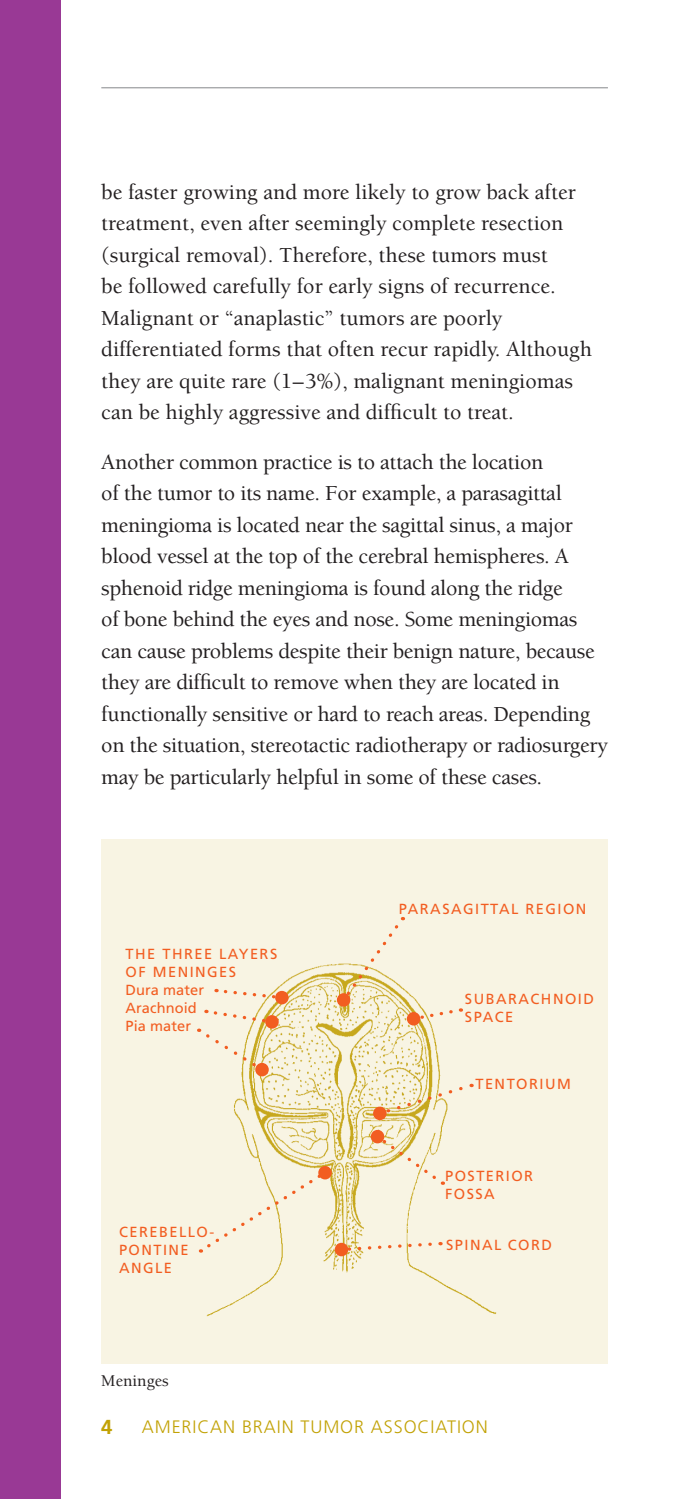
<style>
.page{position:relative;width:689px;height:1499px;background:#fff}
.page>*{position:absolute;margin:0;border:0;box-sizing:border-box;transform-origin:0 0}
.body_text_p8_before{font:500 22.05px/31.5px "Berkeley";letter-spacing:-.015em;color:#231f20}
.t1{font:700 20.25px "Frutiger";color:#c2a205}
.t2{font:300 18px "Frutiger";letter-spacing:.05em;color:#c2a205}
.t3{font:500 16.88px "Berkeley";color:#231f20}
.term{font:14.62px/18px "Frutiger";letter-spacing:.1em;color:#f25d21}
.term-2{font:14.62px "Frutiger";letter-spacing:.005em;color:#f25d21}
</style>
<div class="page">
<hr style="left:101px;top:87px;width:507px;height:1px;background:#939598">
<div style="left:0;top:0;width:61px;height:1498px;background:#993995"></div>
<div style="left:101px;top:840px;width:507px;height:523px;background:#f8f4e3"></div>
<svg style="left:216px;top:988px;width:67px;height:13px"></svg>
<div style="left:275px;top:991px;width:13px;height:13px;background:#f25d21;border-radius:50%"></div>
<div style="left:265px;top:1015px;width:14px;height:13px;background:#f25d21;border-radius:50%"></div>
<svg style="left:199px;top:1009px;width:74px;height:62px;background:#f3e6c9"></svg>
<div style="left:255px;top:1063px;width:14px;height:13px;background:#f25d21;border-radius:50%"></div>
<svg style="left:380px;top:1084px;width:85px;height:32px;background:#efe2bb"></svg>
<div style="left:373px;top:1106px;width:13px;height:14px;background:#f25d21;border-radius:50%"></div>
<svg style="left:342px;top:917px;width:61px;height:84px;background:#f3e9cc"></svg>
<div style="left:337px;top:993px;width:13px;height:13px;background:#f25d21;border-radius:50%"></div>
<svg style="left:413px;top:1008px;width:48px;height:14px"></svg>
<div style="left:407px;top:1012px;width:13px;height:13px;background:#f25d21;border-radius:50%"></div>
<svg style="left:341px;top:1240px;width:92px;height:12px"></svg>
<div style="left:335px;top:1242px;width:13px;height:14px;background:#f25d21;border-radius:50%"></div>
<div style="left:200px;top:1170px;width:126px;height:82px;background:#f8f4e3"></div>
<div style="left:318px;top:1166px;width:14px;height:13px;background:#f25d21;border-radius:50%"></div>
<svg style="left:377px;top:1134px;width:66px;height:50px;background:#f3e9cc"></svg>
<div style="left:371px;top:1130px;width:13px;height:13px;background:#f25d21;border-radius:50%"></div>
<p class="body_text_p8_before" style="left:101px;top:176px;width:492px">be faster growing and more likely to grow back after treatment, even after seemingly complete resection (surgical removal). Therefore, these tumors must<br>be followed carefully for early signs of recurrence.<br>Malignant or “anaplastic” tumors are poorly differentiated forms that often recur rapidly. Although they are quite rare (1–3%), malignant meningiomas can be highly aggressive and difficult to treat.</p>
<p class="body_text_p8_before" style="left:101px;top:446px;width:508px">Another common practice is to attach the location<br>of the tumor to its name. For example, a parasagittal meningioma is located near the sagittal sinus, a major blood vessel at the top of the cerebral hemispheres. A sphenoid ridge meningioma is found along the ridge<br>of bone behind the eyes and nose. Some meningiomas can cause problems despite their benign nature, because they are difficult to remove when they are located in functionally sensitive or hard to reach areas. Depending on the situation, stereotactic radiotherapy or radiosurgery may be particularly helpful in some of these cases.</p>
<p class="term" style="left:126px;top:945px;width:153px">THE THREE LAYERS<br>OF MENINGES</p>
<p class="term-2" style="left:126px;top:981px;width:80px">Dura mater</p>
<p class="term-2" style="left:126px;top:999px;width:73px">Arachnoid</p>
<p class="term-2" style="left:126px;top:1017px;width:67px">Pia mater</p>
<p class="term" style="left:119px;top:1223px;width:97px">CEREBELLO-<br>PONTINE<br>ANGLE</p>
<p class="t3" style="left:101px;top:1372px;width:69px">Meninges</p>
<p class="term" style="left:399px;top:900px;width:189px">PARASAGITTAL REGION</p>
<p class="term" style="left:465px;top:990px;width:131px">SUBARACHNOID<br>SPACE</p>
<p class="term" style="left:475px;top:1075px;width:97px">TENTORIUM</p>
<p class="term" style="left:445px;top:1166px;width:90px">POSTERIOR<br>FOSSA</p>
<p class="term" style="left:446px;top:1235px;width:107px">SPINAL CORD</p>
<p class="t1" style="left:101px;top:1414px;width:13px">4</p>
<p class="t2" style="left:142px;top:1416px;width:347px">AMERICAN BRAIN TUMOR ASSOCIATION</p>
</div>
